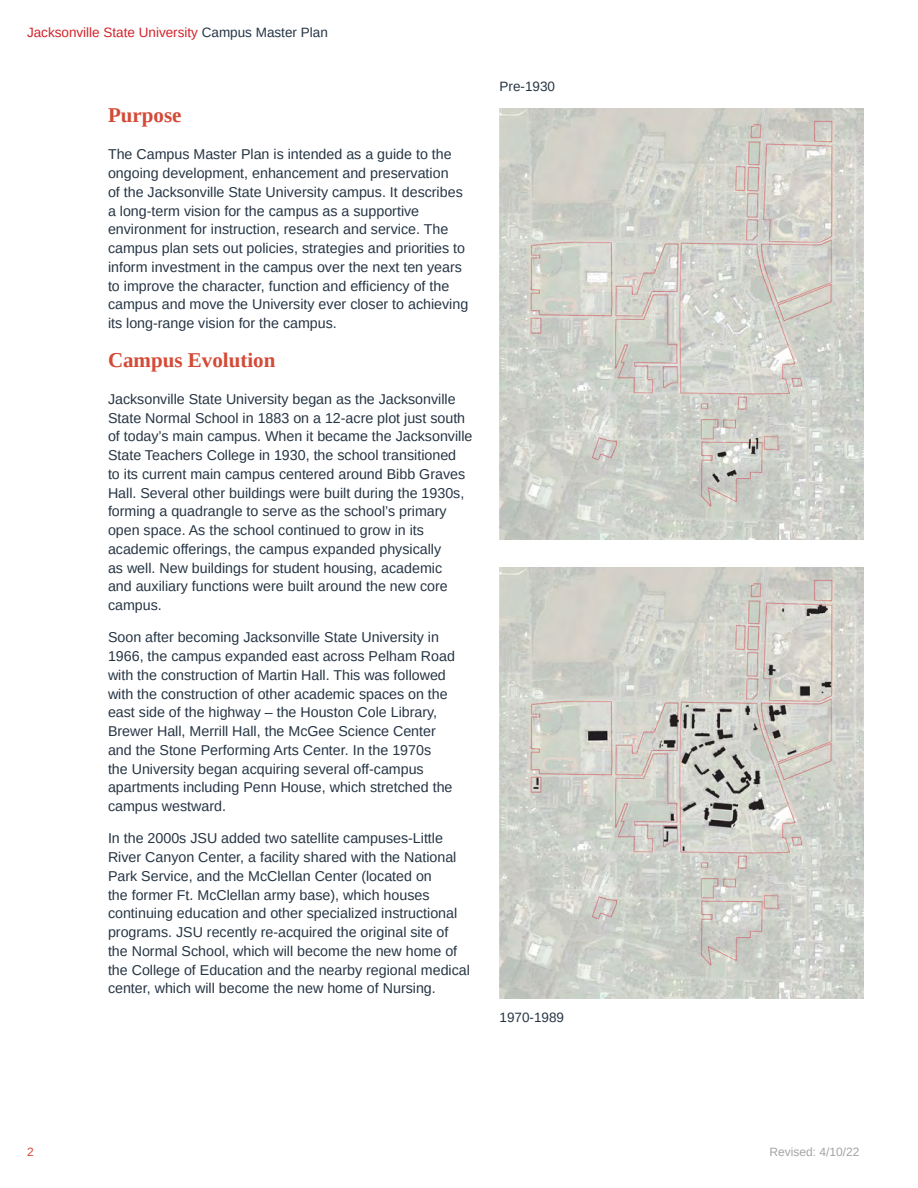
<style>
.page{position:relative;width:918px;height:1188px;background:#fff}
.page>*{position:absolute;margin:0;border:0;box-sizing:border-box;transform-origin:0 0}
.Heading_1{font:700 21px "Liberation Serif";color:#d34a37}
.t1{font:14.25px/18.8px "Liberation Sans";color:#263544}
.t2{font:13.5px "Liberation Sans";color:#d1232a}
.t3{font:13.5px "Liberation Sans";color:#263544}
.t4{font:12px "Liberation Sans";color:#a3a4a8}
.t5{font:12px "Liberation Sans";color:#d34a37}
.s1{color:#263544}
</style>
<div class="page">
<img style="left:499px;top:108px;width:365px;height:432px">
<img style="left:499px;top:567px;width:365px;height:432px">
<p class="t2" style="left:27px;top:24px;width:302px">Jacksonville State University <span class="s1">Campus Master Plan</span></p>
<p class="Heading_1" style="left:108px;top:101px;width:75px">Purpose</p>
<p class="t1" style="left:108px;top:145px;width:362px">The Campus Master Plan is intended as a guide to the ongoing development, enhancement and preservation<br>of the Jacksonville State University campus. It describes a long-term vision for the campus as a supportive environment for instruction, research and service. The campus plan sets out policies, strategies and priorities to inform investment in the campus over the next ten years to improve the character, function and efficiency of the campus and move the University ever closer to achieving its long-range vision for the campus.</p>
<p class="Heading_1" style="left:108px;top:346px;width:169px">Campus Evolution</p>
<p class="t1" style="left:108px;top:390px;width:366px">Jacksonville State University began as the Jacksonville State Normal School in 1883 on a 12-acre plot just south of today’s main campus. When it became the Jacksonville State Teachers College in 1930, the school transitioned<br>to its current main campus centered around Bibb Graves Hall. Several other buildings were built during the 1930s, forming a quadrangle to serve as the school’s primary open space. As the school continued to grow in its academic offerings, the campus expanded physically<br>as well. New buildings for student housing, academic<br>and auxiliary functions were built around the new core campus.</p>
<p class="t1" style="left:108px;top:628px;width:348px">Soon after becoming Jacksonville State University in 1966, the campus expanded east across Pelham Road with the construction of Martin Hall. This was followed with the construction of other academic spaces on the east side of the highway – the Houston Cole Library, Brewer Hall, Merrill Hall, the McGee Science Center and the Stone Performing Arts Center. In the 1970s<br>the University began acquiring several off-campus apartments including Penn House, which stretched the campus westward.</p>
<p class="t1" style="left:108px;top:829px;width:363px">In the 2000s JSU added two satellite campuses-Little River Canyon Center, a facility shared with the National Park Service, and the McClellan Center (located on<br>the former Ft. McClellan army base), which houses continuing education and other specialized instructional programs. JSU recently re-acquired the original site of the Normal School, which will become the new home of the College of Education and the nearby regional medical center, which will become the new home of Nursing.</p>
<p class="t3" style="left:500px;top:78px;width:57px">Pre-1930</p>
<p class="t3" style="left:500px;top:1009px;width:66px">1970-1989</p>
<p class="t5" style="left:27px;top:1144px;width:8px">2</p>
<p class="t4" style="left:770px;top:1144px;width:92px">Revised: 4/10/22</p>
</div>
